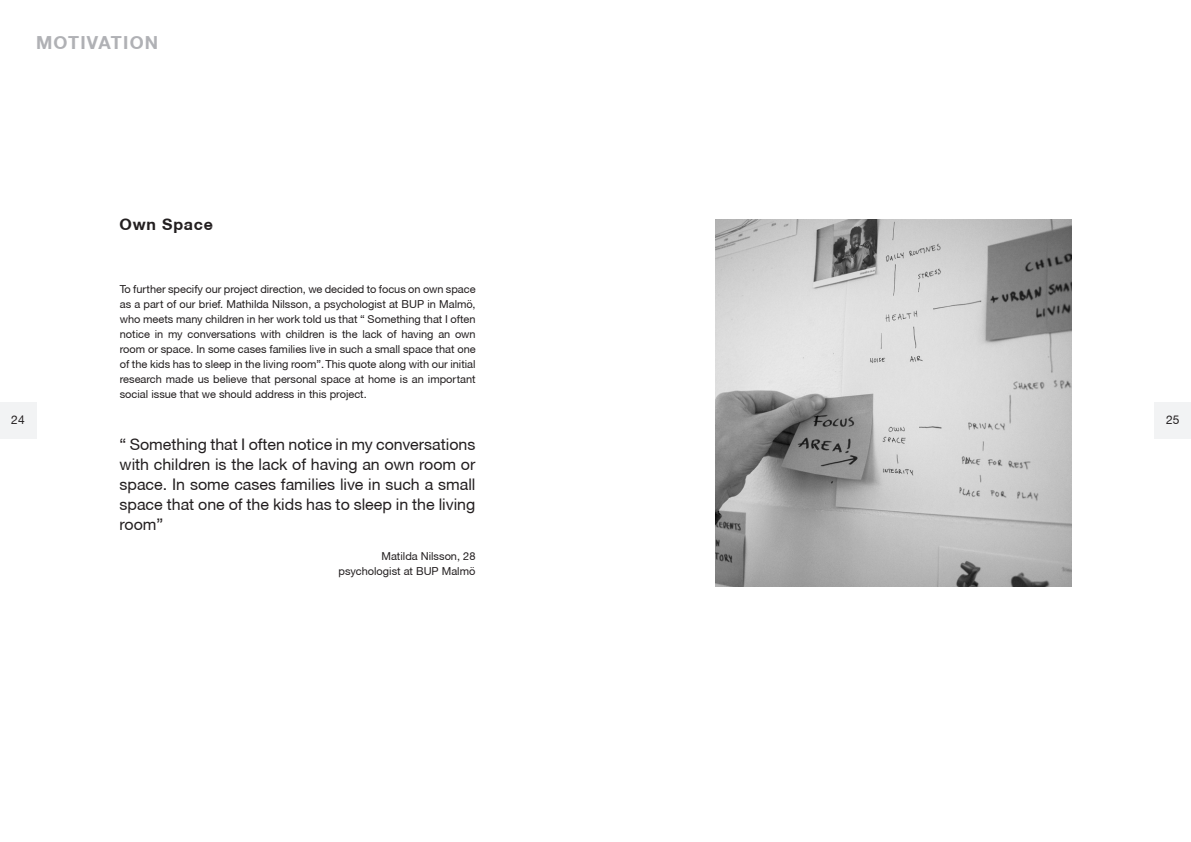
<style>
.page{position:relative;width:1191px;height:842px;background:#fff}
.page>*{position:absolute;margin:0;border:0;box-sizing:border-box;transform-origin:0 0}
.t1{font:700 18px "Helvetica Neue CE";letter-spacing:.07em;color:#b0b1b5}
.t2{font:16px/20px "Helvetica Neue CE";color:#231f20;text-align:justify}
.t3{font:700 16px "Helvetica Neue CE";letter-spacing:.05em;color:#231f20}
.t4{font:12px "Helvetica Neue CE";color:#231f20}
.t5{font:11px/15px "Helvetica Neue CE";color:#231f20;text-align:justify}
</style>
<div class="page">
<div style="left:1155px;top:403px;width:36px;height:36px;background:#f2f3f4"></div>
<div style="left:0;top:403px;width:36px;height:36px;background:#f2f3f4"></div>
<img style="left:715px;top:219px;width:356px;height:368px">
<p class="t1" style="left:36px;top:31px;width:124px">MOTIVATION</p>
<p class="t3" style="left:120px;top:215px;width:95px">Own Space</p>
<p class="t5" style="left:120px;top:281px;width:357px">To further specify our project direction, we decided to focus on own space as a part of our brief. Mathilda Nilsson, a psychologist at BUP in Malmö, who meets many children in her work told us that “ Something that I often notice in my conversations with children is the lack of having an own room or space. In some cases families live in such a small space that one of the kids has to sleep in the living room”. This quote along with our initial research made us believe that personal space at home is an important social issue that we should address in this project.</p>
<p class="t4" style="left:11px;top:413px;width:15px">24</p>
<p class="t4" style="left:1166px;top:413px;width:15px">25</p>
<p class="t2" style="left:120px;top:435px;width:357px">“ Something that I often notice in my conversations with children is the lack of having an own room or space. In some cases families live in such a small space that one of the kids has to sleep in the living room”</p>
<p class="t5" style="left:381px;top:549px;width:95px">Matilda Nilsson, 28</p>
<p class="t5" style="left:338px;top:564px;width:138px">psychologist at BUP Malmö</p>
</div>
